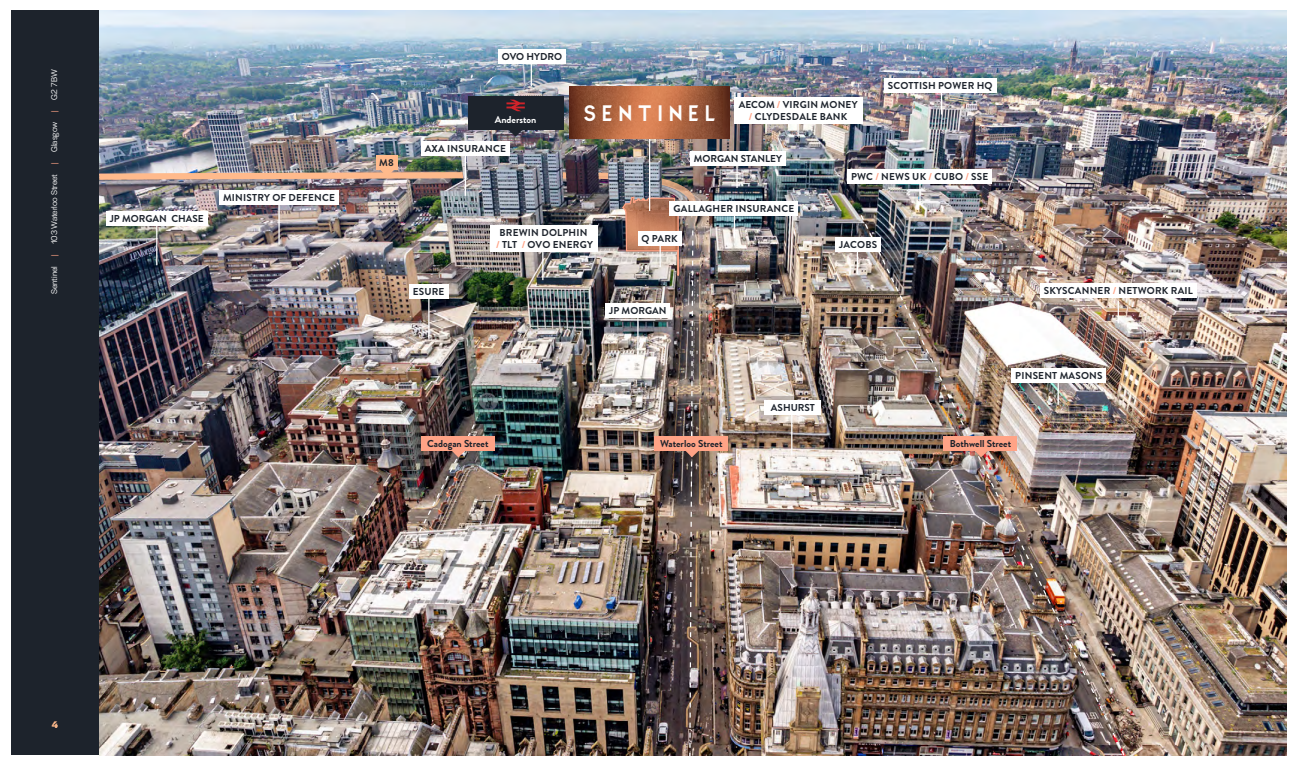
<style>
.page{position:relative;width:1297px;height:766px;background:#fff}
.page>*{position:absolute;margin:0;border:0;box-sizing:border-box;transform-origin:0 0}
.t1{font:17.38px "North";letter-spacing:.3em;color:#fff}
.t2{font:700 10px/12px "Brandon Grotesque";letter-spacing:.02em;color:#1d232c;text-align:center}
.t3{font:700 10px "Brandon Grotesque";color:#1d232c}
.t4{font:700 10px "Brandon Grotesque";color:#fff}
.t5{font:700 10px "Halyard Display";color:#ffba8c}
.t6{font:8.75px "Halyard Display";color:#fff}
.s1{color:#ffa386}
</style>
<div class="page">
<div style="left:11px;top:11px;width:1275px;height:744px;background:#1d232c"></div>
<img style="left:99px;top:11px;width:1187px;height:744px">
<svg style="left:509px;top:130px;width:14px;height:7px"></svg>
<div style="left:468px;top:96px;width:95px;height:34px;background:#1d232c"></div>
<svg style="left:506px;top:100px;width:19px;height:11px"></svg>
<div style="left:655px;top:436px;width:73px;height:14px;background:#ffa386"></div>
<img style="left:859px;top:213px;width:267px;height:543px">
<svg style="left:974px;top:450px;width:14px;height:7px"></svg>
<div style="left:944px;top:436px;width:73px;height:14px;background:#ffa386"></div>
<svg style="left:531px;top:64px;width:1px;height:22px"></svg>
<div style="left:498px;top:50px;width:68px;height:14px;background:#fff"></div>
<hr style="left:736px;top:165px;width:2px;height:23px;background:#fff">
<div style="left:690px;top:151px;width:95px;height:14px;background:#fff"></div>
<hr style="left:797px;top:114px;width:2px;height:23px;background:#fff">
<div style="left:734px;top:97px;width:128px;height:27px;background:#fff"></div>
<div style="left:376px;top:155px;width:21px;height:15px;background:#ffba8c"></div>
<img style="left:99px;top:162px;width:600px;height:594px">
<img style="left:566px;top:169px;width:32px;height:12px">
<hr style="left:649px;top:114px;width:1px;height:97px;background:#fff">
<img style="left:569px;top:86px;width:161px;height:52px">
<hr style="left:791px;top:414px;width:1px;height:40px;background:#fff">
<div style="left:764px;top:400px;width:57px;height:14px;background:#fff"></div>
<hr style="left:156px;top:224px;width:1px;height:41px;background:#fff">
<div style="left:106px;top:211px;width:101px;height:14px;background:#fff"></div>
<hr style="left:428px;top:298px;width:1px;height:40px;background:#fff">
<div style="left:409px;top:284px;width:39px;height:14px;background:#fff"></div>
<hr style="left:919px;top:182px;width:2px;height:22px;background:#fff">
<div style="left:847px;top:169px;width:145px;height:14px;background:#fff"></div>
<hr style="left:1057px;top:382px;width:2px;height:22px;background:#fff">
<div style="left:1012px;top:368px;width:94px;height:14px;background:#fff"></div>
<hr style="left:278px;top:204px;width:2px;height:40px;background:#fff">
<div style="left:219px;top:190px;width:120px;height:14px;background:#fff"></div>
<hr style="left:465px;top:155px;width:1px;height:41px;background:#fff">
<div style="left:421px;top:141px;width:89px;height:14px;background:#fff"></div>
<hr style="left:542px;top:239px;width:1px;height:41px;background:#fff">
<div style="left:490px;top:226px;width:107px;height:26px;background:#fff"></div>
<hr style="left:659px;top:234px;width:2px;height:33px;background:#fff">
<div style="left:638px;top:231px;width:43px;height:14px;background:#fff"></div>
<hr style="left:637px;top:317px;width:1px;height:41px;background:#fff">
<div style="left:606px;top:304px;width:64px;height:14px;background:#fff"></div>
<svg style="left:734px;top:216px;width:1px;height:22px"></svg>
<div style="left:670px;top:201px;width:128px;height:15px;background:#fff"></div>
<svg style="left:1118px;top:301px;width:1px;height:22px"></svg>
<div style="left:1040px;top:283px;width:156px;height:15px;background:#fff"></div>
<svg style="left:857px;top:251px;width:1px;height:23px"></svg>
<div style="left:835px;top:237px;width:46px;height:14px;background:#fff"></div>
<svg style="left:941px;top:92px;width:1px;height:22px"></svg>
<div style="left:884px;top:78px;width:112px;height:14px;background:#fff"></div>
<p class="t6" style="left:48px;top:294px;width:226px;rotate:-90deg">Sentinel <span class="s1">|</span> 103 Waterloo Street <span class="s1">|</span> Glasgow <span class="s1">|</span> G2 7BW</p>
<p class="t3" style="left:110px;top:211px;width:96px">JP MORGAN CHASE</p>
<p class="t2" style="left:223px;top:191px;width:114px">MINISTRY OF DEFENCE</p>
<p class="t2" style="left:379px;top:157px;width:16px">M8</p>
<p class="t3" style="left:502px;top:50px;width:62px">OVO HYDRO</p>
<p class="t4" style="left:495px;top:113px;width:43px">Anderston</p>
<p class="t2" style="left:425px;top:143px;width:83px">AXA INSURANCE</p>
<p class="t1" style="left:583px;top:105px;width:134px">SENTINEL</p>
<p class="t2" style="left:739px;top:99px;width:120px">AECOM <span class="s1">/</span> VIRGIN MONEY <span class="s1">/</span> CLYDESDALE BANK</p>
<p class="t3" style="left:694px;top:151px;width:90px">MORGAN STANLEY</p>
<p class="t2" style="left:888px;top:79px;width:106px">SCOTTISH POWER HQ</p>
<p class="t2" style="left:673px;top:203px;width:122px">GALLAGHER INSURANCE</p>
<p class="t2" style="left:851px;top:170px;width:139px">PWC <span class="s1">/</span> NEWS UK <span class="s1">/</span> CUBO <span class="s1">/</span> SSE</p>
<p class="t2" style="left:413px;top:285px;width:33px">ESURE</p>
<p class="t2" style="left:496px;top:227px;width:98px">BREWIN DOLPHIN<br><span class="s1">/</span> TLT <span class="s1">/</span> OVO ENERGY</p>
<p class="t2" style="left:641px;top:232px;width:38px">Q PARK</p>
<p class="t3" style="left:609px;top:304px;width:59px">JP MORGAN</p>
<p class="t2" style="left:839px;top:239px;width:40px">JACOBS</p>
<p class="t2" style="left:1044px;top:285px;width:151px">SKYSCANNER <span class="s1">/</span> NETWORK RAIL</p>
<p class="t3" style="left:771px;top:400px;width:46px">ASHURST</p>
<p class="t2" style="left:1015px;top:369px;width:89px">PINSENT MASONS</p>
<p class="t3" style="left:427px;top:436px;width:63px">Cadogan Street</p>
<p class="t3" style="left:660px;top:436px;width:64px">Waterloo Street</p>
<p class="t3" style="left:950px;top:436px;width:63px">Bothwell Street</p>
<p class="t5" style="left:52px;top:717px;width:8px">4</p>
</div>
